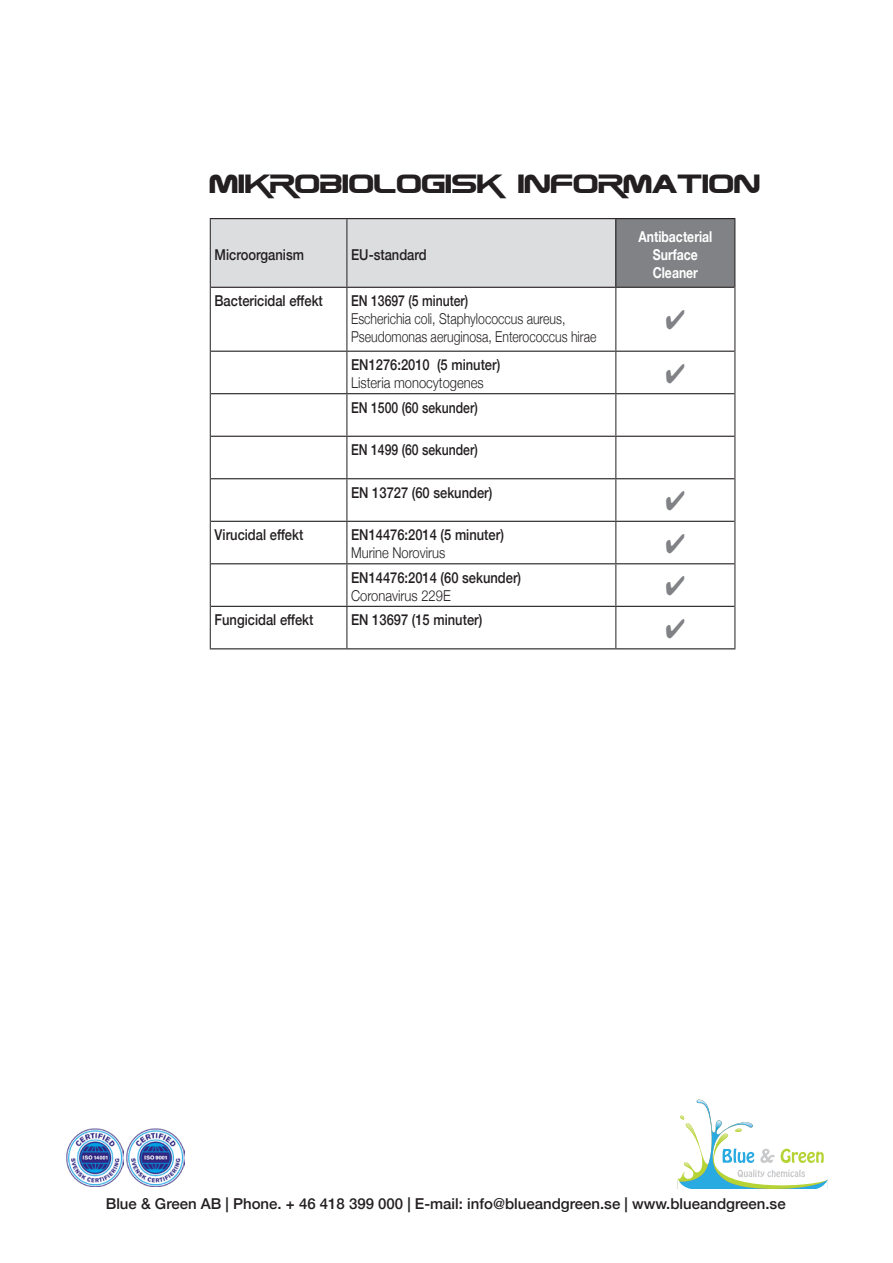
<style>
.page{position:relative;width:893px;height:1263px;background:#fff}
.page>*{position:absolute;margin:0;border:0;box-sizing:border-box;transform-origin:0 0}
.Rubrik_1{font:27px "Zebulon";color:#231f20}
.Brödtext{font:500 15px "Helvetica Neue";color:#231f20;scale:.86 1}
.Brödtext-2{font:500 15px "Helvetica Neue";color:#231f20}
.Brödtext-3{font:300 15px/18px "Helvetica Neue";color:#231f20;scale:.81 1}
.Brödtext-4{font:500 15px "Helvetica Neue";color:#231f20;scale:.81 1}
.Brödtext-5{font:300 15px "Helvetica Neue";color:#231f20;scale:.86 1}
.Rubrik_1-2{font:700 15px/18px "Helvetica Neue";color:#fff;scale:.81 1}
.Rubrik_1_pre{font:700 15px "Helvetica Neue";color:#fff;scale:.81 1}
</style>
<div class="page">
<div style="left:211px;top:219px;width:404px;height:68px;background:#dcdddf"></div>
<div style="left:616px;top:219px;width:119px;height:68px;background:#808285"></div>
<hr style="left:210px;top:218px;width:137px;height:1px;background:#231f20">
<hr style="left:347px;top:218px;width:269px;height:1px;background:#231f20">
<hr style="left:616px;top:218px;width:119px;height:1px;background:#231f20">
<hr style="left:211px;top:287px;width:136px;height:1px;background:#231f20">
<hr style="left:347px;top:287px;width:269px;height:1px;background:#231f20">
<hr style="left:616px;top:287px;width:118px;height:1px;background:#231f20">
<hr style="left:211px;top:351px;width:136px;height:1px;background:#231f20">
<hr style="left:347px;top:351px;width:269px;height:1px;background:#231f20">
<hr style="left:616px;top:351px;width:118px;height:1px;background:#231f20">
<hr style="left:211px;top:393px;width:136px;height:1px;background:#231f20">
<hr style="left:347px;top:393px;width:269px;height:1px;background:#231f20">
<hr style="left:616px;top:393px;width:118px;height:1px;background:#231f20">
<hr style="left:211px;top:436px;width:136px;height:1px;background:#231f20">
<hr style="left:347px;top:436px;width:269px;height:1px;background:#231f20">
<hr style="left:616px;top:436px;width:118px;height:1px;background:#231f20">
<hr style="left:211px;top:478px;width:136px;height:1px;background:#231f20">
<hr style="left:347px;top:478px;width:269px;height:1px;background:#231f20">
<hr style="left:616px;top:478px;width:118px;height:1px;background:#231f20">
<hr style="left:211px;top:521px;width:136px;height:1px;background:#231f20">
<hr style="left:347px;top:521px;width:269px;height:1px;background:#231f20">
<hr style="left:616px;top:521px;width:118px;height:1px;background:#231f20">
<hr style="left:211px;top:563px;width:136px;height:1px;background:#231f20">
<hr style="left:347px;top:563px;width:269px;height:1px;background:#231f20">
<hr style="left:616px;top:563px;width:118px;height:1px;background:#231f20">
<hr style="left:211px;top:606px;width:136px;height:1px;background:#231f20">
<hr style="left:347px;top:606px;width:269px;height:1px;background:#231f20">
<hr style="left:616px;top:606px;width:118px;height:1px;background:#231f20">
<hr style="left:210px;top:648px;width:137px;height:1px;background:#231f20">
<hr style="left:347px;top:648px;width:269px;height:1px;background:#231f20">
<hr style="left:616px;top:648px;width:119px;height:1px;background:#231f20">
<hr style="left:210px;top:219px;width:1px;height:68px;background:#231f20">
<hr style="left:346px;top:219px;width:1px;height:68px;background:#231f20">
<hr style="left:615px;top:219px;width:1px;height:68px;background:#231f20">
<hr style="left:734px;top:219px;width:1px;height:68px;background:#231f20">
<hr style="left:210px;top:287px;width:1px;height:64px;background:#231f20">
<hr style="left:346px;top:288px;width:1px;height:63px;background:#231f20">
<hr style="left:615px;top:288px;width:1px;height:63px;background:#231f20">
<hr style="left:734px;top:287px;width:1px;height:64px;background:#231f20">
<hr style="left:210px;top:351px;width:1px;height:43px;background:#231f20">
<hr style="left:346px;top:352px;width:1px;height:41px;background:#231f20">
<hr style="left:615px;top:352px;width:1px;height:41px;background:#231f20">
<hr style="left:734px;top:351px;width:1px;height:43px;background:#231f20">
<hr style="left:210px;top:394px;width:1px;height:42px;background:#231f20">
<hr style="left:346px;top:394px;width:1px;height:42px;background:#231f20">
<hr style="left:615px;top:394px;width:1px;height:42px;background:#231f20">
<hr style="left:734px;top:394px;width:1px;height:42px;background:#231f20">
<hr style="left:210px;top:436px;width:1px;height:43px;background:#231f20">
<hr style="left:346px;top:437px;width:1px;height:41px;background:#231f20">
<hr style="left:615px;top:437px;width:1px;height:41px;background:#231f20">
<hr style="left:734px;top:436px;width:1px;height:43px;background:#231f20">
<hr style="left:210px;top:479px;width:1px;height:42px;background:#231f20">
<hr style="left:346px;top:479px;width:1px;height:42px;background:#231f20">
<hr style="left:615px;top:479px;width:1px;height:42px;background:#231f20">
<hr style="left:734px;top:479px;width:1px;height:42px;background:#231f20">
<hr style="left:210px;top:521px;width:1px;height:43px;background:#231f20">
<hr style="left:346px;top:522px;width:1px;height:41px;background:#231f20">
<hr style="left:615px;top:522px;width:1px;height:41px;background:#231f20">
<hr style="left:734px;top:521px;width:1px;height:43px;background:#231f20">
<hr style="left:210px;top:564px;width:1px;height:42px;background:#231f20">
<hr style="left:346px;top:564px;width:1px;height:42px;background:#231f20">
<hr style="left:615px;top:564px;width:1px;height:42px;background:#231f20">
<hr style="left:734px;top:564px;width:1px;height:42px;background:#231f20">
<hr style="left:210px;top:606px;width:1px;height:42px;background:#231f20">
<hr style="left:346px;top:607px;width:1px;height:41px;background:#231f20">
<hr style="left:615px;top:607px;width:1px;height:41px;background:#231f20">
<hr style="left:734px;top:606px;width:1px;height:42px;background:#231f20">
<svg style="left:678px;top:1100px;width:150px;height:89px"></svg>
<img style="left:127px;top:1129px;width:57px;height:57px">
<img style="left:66px;top:1129px;width:58px;height:57px">
<p class="Rubrik_1" style="left:210px;top:167px;width:553px">MIKROBIOLOGISK INFORMATION</p>
<p class="Brödtext" style="left:215px;top:243px;width:106px">Microorganism</p>
<p class="Brödtext" style="left:351px;top:243px;width:89px">EU-standard</p>
<p class="Brödtext" style="left:215px;top:289px;width:128px">Bactericidal effekt</p>
<p class="Brödtext-4" style="left:351px;top:289px;width:146px">EN 13697 (5 minuter)</p>
<p class="Brödtext-3" style="left:351px;top:309px;width:304px">Escherichia coli, Staphylococcus aureus,<br>Pseudomonas aeruginosa, Enterococcus hirae</p>
<p class="Brödtext" style="left:351px;top:353px;width:175px">EN1276:2010 (5 minuter)</p>
<p class="Brödtext-5" style="left:351px;top:371px;width:156px">Listeria monocytogenes</p>
<p class="Brödtext-4" style="left:351px;top:395px;width:158px">EN 1500 (60 sekunder)</p>
<p class="Brödtext-4" style="left:351px;top:438px;width:158px">EN 1499 (60 sekunder)</p>
<p class="Brödtext" style="left:351px;top:480px;width:166px">EN 13727 (60 sekunder)</p>
<p class="Brödtext" style="left:215px;top:523px;width:105px">Virucidal effekt</p>
<p class="Brödtext" style="left:351px;top:523px;width:179px">EN14476:2014 (5 minuter)</p>
<p class="Brödtext-5" style="left:351px;top:541px;width:111px">Murine Norovirus</p>
<p class="Brödtext" style="left:351px;top:565px;width:199px">EN14476:2014 (60 sekunder)</p>
<p class="Brödtext-5" style="left:351px;top:583px;width:117px">Coronavirus 229E</p>
<p class="Brödtext" style="left:215px;top:608px;width:117px">Fungicidal effekt</p>
<p class="Brödtext" style="left:351px;top:608px;width:154px">EN 13697 (15 minuter)</p>
<p class="Rubrik_1_pre" style="left:638px;top:225px;width:93px">Antibacterial</p>
<p class="Rubrik_1-2" style="left:653px;top:246px;width:57px">Surface<br>Cleaner</p>
<p class="Brödtext-2" style="left:106px;top:1192px;width:681px">Blue &amp; Green AB | Phone. + 46 418 399 000 | E-mail: info@blueandgreen.se | www.blueandgreen.se</p>
</div>
